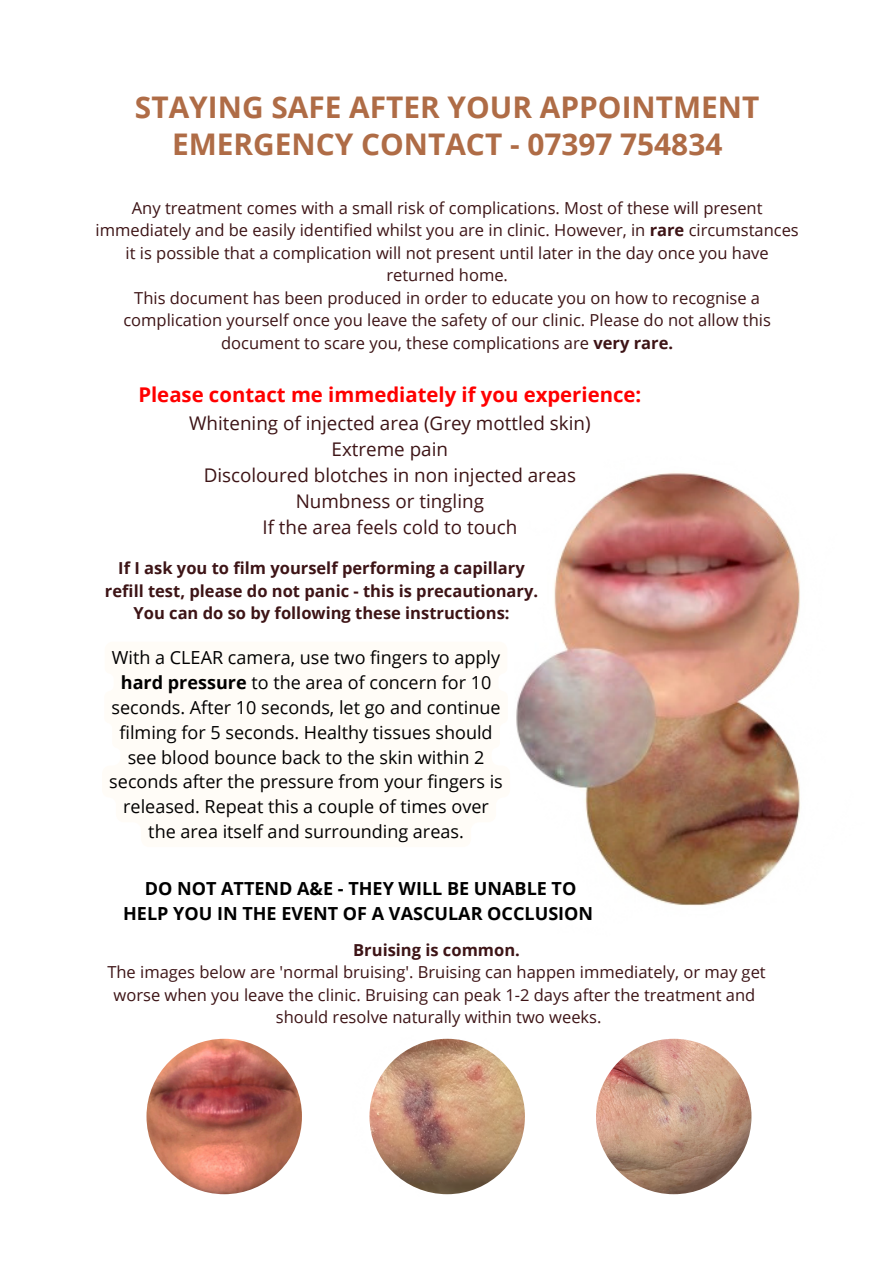
<style>
.page{position:relative;width:894px;height:1264px;background:#fff}
.page>*{position:absolute;margin:0;border:0;box-sizing:border-box;transform-origin:0 0}
.t1{font:700 29.85px/37.2px "Open Sans";color:#af6c46;text-align:center}
.t2{font:700 20.25px "Open Sans";color:#f00}
.t3{font:18.75px/26px "Open Sans";color:#3d1416;text-align:center}
.t4{font:18px/24.8px "Open Sans";color:#000;text-align:center}
.t5{font:700 18px/24.8px "Open Sans";color:#000;text-align:center}
.t6{font:16.5px/22.5px "Open Sans";color:#3d1416;text-align:center}
.t7{font:700 16.5px/22.5px "Open Sans";color:#3d1416;text-align:center}
.s1{font-weight:700}
</style>
<div class="page">
<img style="left:373px;top:472px;width:427px;height:723px">
<img style="left:596px;top:1038px;width:155px;height:156px;border-radius:50%">
<img style="left:146px;top:1038px;width:156px;height:156px;border-radius:50%">
<img style="left:369px;top:1038px;width:156px;height:156px;border-radius:50%">
<svg style="left:373px;top:641px;width:137px;height:206px"></svg>
<h1 class="t1" style="left:135px;top:87px;width:625px">STAYING SAFE AFTER YOUR APPOINTMENT<br>EMERGENCY CONTACT - 07397 754834</h1>
<p class="t6" style="left:95px;top:196px;width:704px">Any treatment comes with a small risk of complications. Most of these will present immediately and be easily identified whilst you are in clinic. However, in <span class="s1">rare</span> circumstances it is possible that a complication will not present until later in the day once you have returned home.<br>This document has been produced in order to educate you on how to recognise a complication yourself once you leave the safety of our clinic. Please do not allow this document to scare you, these complications are <span class="s1">very rare.</span></p>
<p class="t2" style="left:138px;top:380px;width:504px">Please contact me immediately if you experience:</p>
<p class="t3" style="left:189px;top:410px;width:403px">Whitening of injected area (Grey mottled skin)<br>Extreme pain<br>Discoloured blotches in non injected areas<br>Numbness or tingling<br>If the area feels cold to touch</p>
<p class="t7" style="left:105px;top:556px;width:434px">If I ask you to film yourself performing a capillary refill test, please do not panic - this is precautionary.<br>You can do so by following these instructions:</p>
<p class="t4" style="left:109px;top:645px;width:395px">With a CLEAR camera, use two fingers to apply <span class="s1">hard pressure</span> to the area of concern for 10 seconds. After 10 seconds, let go and continue filming for 5 seconds. Healthy tissues should see blood bounce back to the skin within 2 seconds after the pressure from your fingers is released. Repeat this a couple of times over the area itself and surrounding areas.</p>
<p class="t5" style="left:123px;top:875px;width:471px">DO NOT ATTEND A&amp;E - THEY WILL BE UNABLE TO<br>HELP YOU IN THE EVENT OF A VASCULAR OCCLUSION</p>
<p class="t7" style="left:353px;top:937px;width:168px">Bruising is common.</p>
<p class="t6" style="left:107px;top:960px;width:659px">The images below are 'normal bruising'. Bruising can happen immediately, or may get worse when you leave the clinic. Bruising can peak 1-2 days after the treatment and should resolve naturally within two weeks.</p>
</div>
